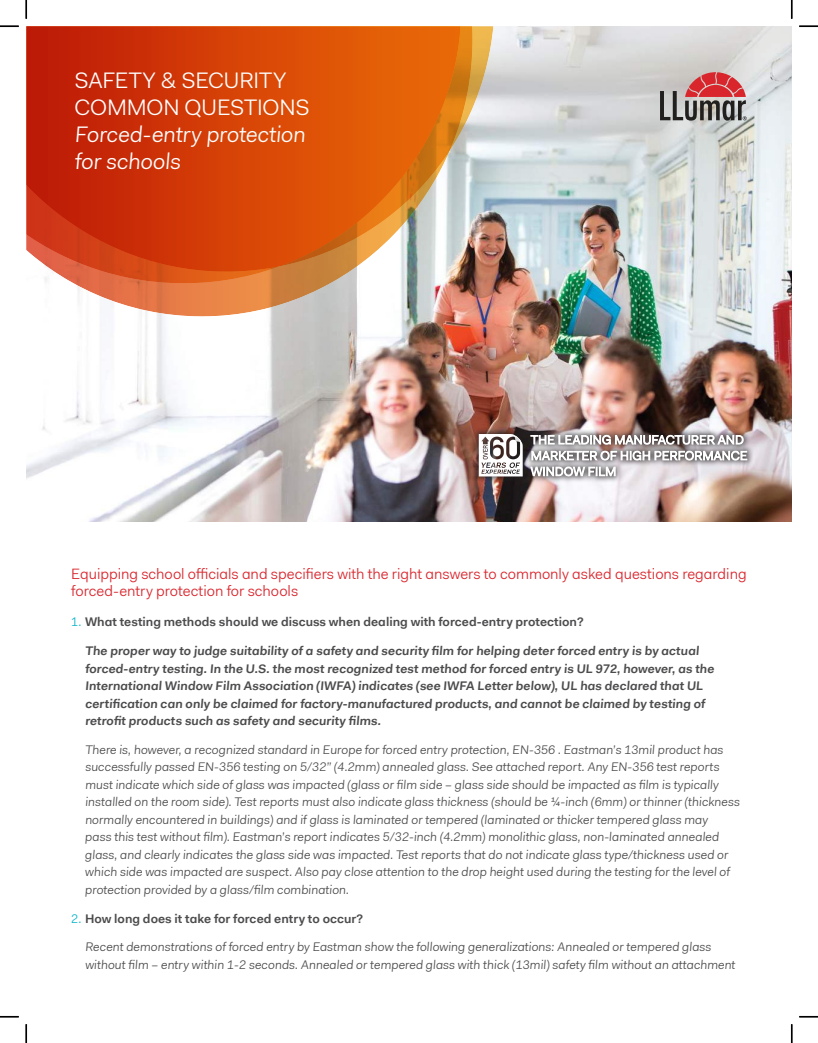
<style>
.page{position:relative;width:818px;height:1043px;background:#fff}
.page>*{position:absolute;margin:0;border:0;box-sizing:border-box;transform-origin:0 0}
.t1{font:22.5px/27px "L Lumar Fakt Pro Blond";letter-spacing:-.005em;color:#fff}
.t2{font:15px/17.5px "L Lumar Fakt Pro Blond";color:#d9262d}
.t3{font:12.5px/17.5px "L Lumar Fakt Pro Blond";color:#4c4c4e}
.t4{font:600 12.5px/17.5px "L Lumar Fakt Pro";color:#4c4c4e}
.s1{font-family:"L Lumar Fakt Pro Blond";font-weight:400;color:#04b2c8}
</style>
<div class="page">
<img style="left:26px;top:26px;width:765px;height:495px">
<img style="left:26px;top:26px;width:503px;height:290px">
<svg style="left:26px;top:26px;width:435px;height:255px;background:#d4521b"></svg>
<img style="left:90px;top:291px;width:109px;height:25px">
<img style="left:68px;top:258px;width:113px;height:25px">
<img style="left:112px;top:246px;width:106px;height:25px">
<svg style="left:660px;top:72px;width:86px;height:49px;background:#ac8080"></svg>
<div style="left:471px;top:427px;width:282px;height:56px;background:#221f1f;opacity:.75"></div>
<svg style="left:478px;top:434px;width:44px;height:42px"></svg>
<svg style="left:530px;top:434px;width:217px;height:42px"></svg>
<svg style="left:0;top:25px;width:19px;height:2px"></svg>
<svg style="left:799px;top:25px;width:19px;height:2px"></svg>
<svg style="left:0;top:1015px;width:19px;height:2px"></svg>
<svg style="left:799px;top:1015px;width:19px;height:2px"></svg>
<svg style="left:25px;top:0;width:2px;height:19px"></svg>
<svg style="left:25px;top:1024px;width:2px;height:18px"></svg>
<svg style="left:790px;top:0;width:2px;height:19px"></svg>
<svg style="left:790px;top:1024px;width:2px;height:18px"></svg>
<h1 class="t1" style="left:74px;top:69px;width:237px">SAFETY &amp; SECURITY<br>COMMON QUESTIONS<br>Forced-entry protection for schools</h1>
<p class="t2" style="left:71px;top:564px;width:677px">Equipping school ofÏcials and specifiers with the right answers to commonly asked questions regarding forced-entry protection for schools</p>
<p class="t4" style="left:71px;top:614px;width:513px"><span class="s1">1.</span> What testing methods should we discuss when dealing with forced-entry protection?</p>
<p class="t4" style="left:85px;top:642px;width:631px">The proper way to judge suitability of a safety and security film for helping deter forced entry is by actual forced-entry testing. In the U.S. the most recognized test method for forced entry is UL 972, however, as the International Window Film Association (IWFA) indicates (see IWFA Letter below), UL has declared that UL certification can only be claimed for factory-manufactured products, and cannot be claimed by testing of retrofit products such as safety and security films.</p>
<p class="t3" style="left:85px;top:740px;width:657px">There is, however, a recognized standard in Europe for forced entry protection, EN-356 . Eastman’s 13mil product has successfully passed EN-356 testing on 5/32” (4.2mm) annealed glass. See attached report. Any EN-356 test reports must indicate which side of glass was impacted (glass or film side – glass side should be impacted as film is typically installed on the room side). Test reports must also indicate glass thickness (should be ¼-inch (6mm) or thinner (thickness normally encountered in buildings) and if glass is laminated or tempered (laminated or thicker tempered glass may<br>pass this test without film). Eastman’s report indicates 5/32-inch (4.2mm) monolithic glass, non-laminated annealed glass, and clearly indicates the glass side was impacted. Test reports that do not indicate glass type/thickness used or which side was impacted are suspect. Also pay close attention to the drop height used during the testing for the level of protection provided by a glass/film combination.</p>
<p class="t4" style="left:71px;top:910px;width:293px"><span class="s1">2.</span> How long does it take for forced entry to occur?</p>
<p class="t3" style="left:85px;top:938px;width:653px">Recent demonstrations of forced entry by Eastman show the following generalizations: Annealed or tempered glass without film – entry within 1-2 seconds. Annealed or tempered glass with thick (13mil) safety film without an attachment</p>
</div>
